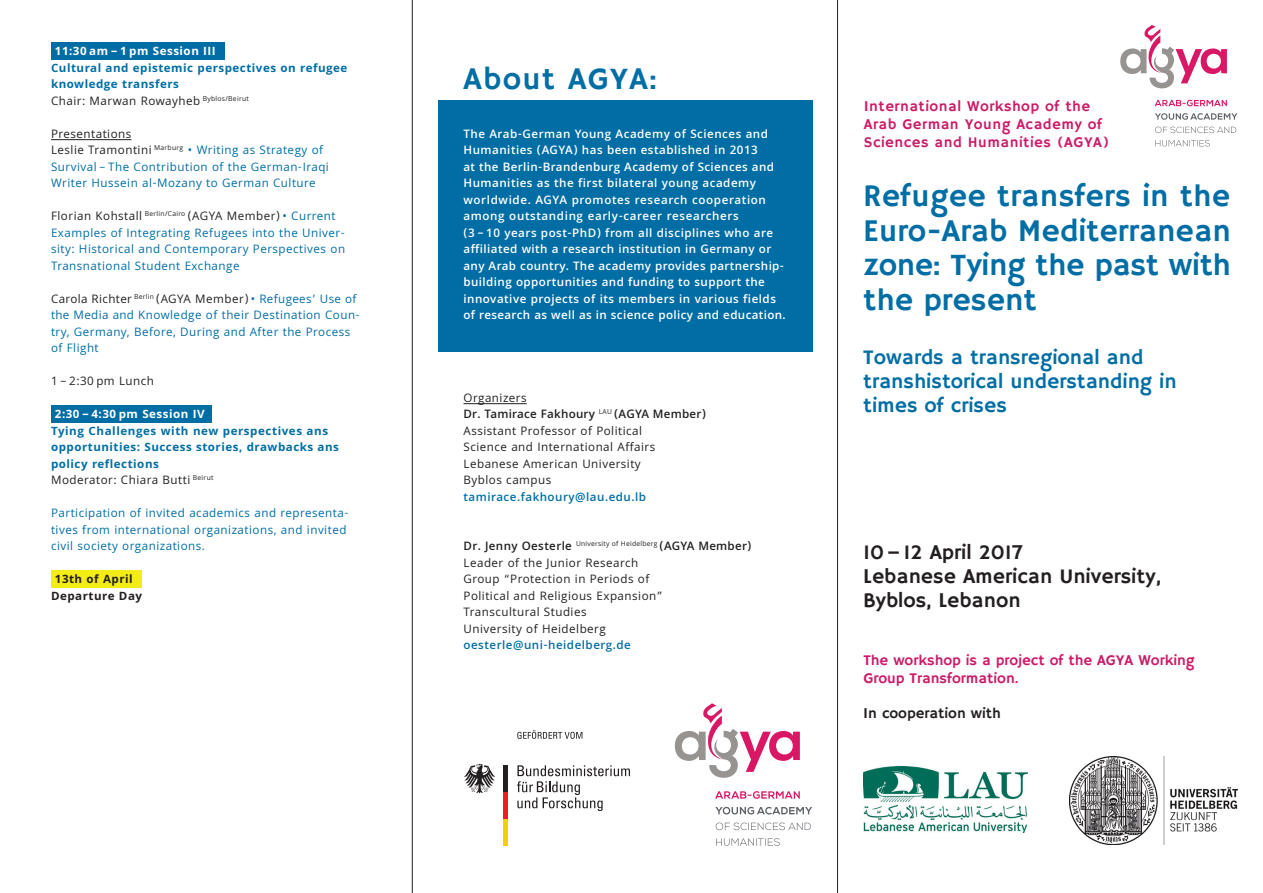
<style>
.page{position:relative;width:1263px;height:893px;background:#fff}
.page>*{position:absolute;margin:0;border:0;box-sizing:border-box;transform-origin:0 0}
.Headlines{font:31.5px/34.5px "Hammersmith One";color:#006ea5;text-align:justify}
.Headlines-2{font:31.5px "Hammersmith One";letter-spacing:.04em;color:#006ea5}
.t1{font:21px "Hammersmith One";color:#006ea5}
.t2{font:21px "Hammersmith One";color:#231f20}
.t3{font:15px/18px "Hammersmith One";letter-spacing:.035em;color:#cb1b68}
.t4{font:15px/18px "Hammersmith One";color:#cb1b68}
.t5{font:15px "Hammersmith One";color:#231f20}
.fliess{font:12.45px/16.5px "Khula";letter-spacing:.04em;color:#006ea5}
.fliess-2{font:600 12.45px/16.5px "Khula";letter-spacing:.04em;color:#fff}
.fliess-3{font:12.45px "Khula";letter-spacing:.04em;color:#231f20}
.Headlines-3{font:700 12.45px/16.5px "Khula";letter-spacing:.04em;color:#006ea5}
.fliess-4{font:600 12.45px "Khula";letter-spacing:.02em;color:#231f20}
.fliess-5{font:600 12.45px "Khula";letter-spacing:.04em;color:#006ea5}
.Headlines-4{font:700 12.45px "Khula";letter-spacing:.04em;color:#fff}
.fliess-6{font:700 12.45px "Khula";letter-spacing:.04em;color:#231f20}
.s1{color:#231f20}
</style>
<div class="page">
<div style="left:51px;top:571px;width:90px;height:17px;background:#f4ec17"></div>
<div style="left:51px;top:43px;width:173px;height:17px;background:#006ea5"></div>
<div style="left:51px;top:406px;width:160px;height:17px;background:#006ea5"></div>
<div style="left:438px;top:100px;width:374px;height:252px;background:#006ea5"></div>
<hr style="left:51px;top:139px;width:80px;height:1px;background:#231f20">
<hr style="left:463px;top:403px;width:64px;height:1px;background:#231f20">
<img style="left:1069px;top:756px;width:168px;height:89px">
<svg style="left:1155px;top:140px;width:55px;height:6px"></svg>
<svg style="left:1155px;top:127px;width:81px;height:6px"></svg>
<svg style="left:1155px;top:113px;width:82px;height:7px"></svg>
<svg style="left:1155px;top:100px;width:72px;height:6px"></svg>
<svg style="left:1120px;top:25px;width:107px;height:63px"></svg>
<svg style="left:716px;top:838px;width:64px;height:8px"></svg>
<svg style="left:716px;top:823px;width:95px;height:7px"></svg>
<svg style="left:715px;top:807px;width:97px;height:7px"></svg>
<svg style="left:715px;top:791px;width:85px;height:8px"></svg>
<svg style="left:675px;top:703px;width:125px;height:75px"></svg>
<img style="left:863px;top:766px;width:164px;height:66px">
<hr style="left:412px;top:0;width:1px;height:893px;background:#231f20">
<hr style="left:837px;top:0;width:1px;height:893px;background:#231f20">
<svg style="left:517px;top:765px;width:113px;height:46px"></svg>
<div style="left:503px;top:819px;width:5px;height:27px;background:#f4cf02"></div>
<div style="left:503px;top:792px;width:5px;height:27px;background:#ee1d23"></div>
<div style="left:503px;top:765px;width:5px;height:27px;background:#231f20"></div>
<svg style="left:464px;top:764px;width:31px;height:29px"></svg>
<svg style="left:517px;top:730px;width:65px;height:9px"></svg>
<p class="Headlines-4" style="left:55px;top:44px;width:162px">11:30 am – 1 pm Session III</p>
<p class="Headlines-3" style="left:51px;top:59px;width:298px">Cultural and epistemic perspectives on refugee knowledge transfers</p>
<p class="fliess-3" style="left:51px;top:93px;width:199px">Chair: Marwan Rowayheb <sup>Byblos/Beirut</sup></p>
<p class="fliess-3" style="left:51px;top:126px;width:82px">Presentations</p>
<p class="fliess" style="left:51px;top:142px;width:274px"><span class="s1">Leslie Tramontini</span> <sup>Marburg</sup> • Writing as Strategy of</p>
<p class="fliess" style="left:51px;top:158px;width:279px">Survival – The Contribution of the German-Iraqi<br>Writer Hussein al-Mozany to German Culture</p>
<p class="fliess" style="left:51px;top:208px;width:296px"><span class="s1">Florian Kohstall</span> <sup>Berlin/Cairo</sup> <span class="s1">(AGYA Member)</span> • Current Examples of Integrating Refugees into the Univer&shy;sity: Historical and Contemporary Perspectives on Transnational Student Exchange</p>
<p class="fliess" style="left:51px;top:290px;width:310px"><span class="s1">Carola Richter</span> <sup>Berlin</sup> <span class="s1">(AGYA Member)</span> • Refugees’ Use of the Media and Knowledge of their Destination Coun&shy;try, Germany, Before, During and After the Process of Flight</p>
<p class="fliess-3" style="left:51px;top:374px;width:104px">1 – 2:30 pm Lunch</p>
<p class="Headlines-4" style="left:55px;top:407px;width:151px">2:30 – 4:30 pm Session IV</p>
<p class="Headlines-3" style="left:51px;top:422px;width:289px">Tying Challenges with new perspectives ans opportunities: Success stories, drawbacks ans policy reflections</p>
<p class="fliess-3" style="left:51px;top:473px;width:164px">Moderator: Chiara Butti <sup>Beirut</sup></p>
<p class="fliess" style="left:51px;top:505px;width:299px">Participation of invited academics and representa&shy;tives from international organizations, and invited civil society organizations.</p>
<p class="fliess-6" style="left:55px;top:572px;width:79px">13th of April</p>
<p class="fliess-6" style="left:51px;top:588px;width:93px">Departure Day</p>
<p class="Headlines-2" style="left:463px;top:60px;width:195px">About AGYA:</p>
<p class="fliess-2" style="left:463px;top:125px;width:306px">The Arab-German Young Academy of Sciences and<br>Humanities (AGYA) has been established in 2013</p>
<p class="fliess-2" style="left:463px;top:158px;width:312px">at the Berlin-Brandenburg Academy of Sciences and Humanities as the first bilateral young academy worldwide. AGYA promotes research cooperation among outstanding early-career researchers</p>
<p class="fliess-2" style="left:463px;top:224px;width:322px">(3 – 10 years post-PhD) from all disciplines who are affiliated with a research institution in Germany or any Arab country. The academy provides partnership-</p>
<p class="fliess-2" style="left:463px;top:274px;width:303px">building opportunities and funding to support the</p>
<p class="fliess-2" style="left:463px;top:290px;width:324px">innovative projects of its members in various fields of research as well as in science policy and education.</p>
<p class="fliess-3" style="left:463px;top:390px;width:65px">Organizers</p>
<p class="fliess-4" style="left:463px;top:407px;width:244px">Dr. Tamirace Fakhoury <sup>LAU</sup> (AGYA Member)</p>
<p class="fliess-3" style="left:463px;top:423px;width:180px">Assistant Professor of Political</p>
<p class="fliess-3" style="left:463px;top:440px;width:193px">Science and International Affairs</p>
<p class="fliess-3" style="left:463px;top:456px;width:179px">Lebanese American University</p>
<p class="fliess-3" style="left:463px;top:473px;width:89px">Byblos campus</p>
<p class="fliess-5" style="left:463px;top:489px;width:184px">tamirace.fakhoury@lau.edu.lb</p>
<p class="fliess-4" style="left:463px;top:539px;width:289px">Dr. Jenny Oesterle <sup>University</sup> <sup>of</sup> <sup>Heidelberg</sup> (AGYA Member)</p>
<p class="fliess-3" style="left:463px;top:555px;width:176px">Leader of the Junior Research</p>
<p class="fliess-3" style="left:463px;top:572px;width:187px">Group “Protection in Periods of</p>
<p class="fliess-3" style="left:463px;top:588px;width:200px">Political and Religious Expansion”</p>
<p class="fliess-3" style="left:463px;top:605px;width:125px">Transcultural Studies</p>
<p class="fliess-3" style="left:463px;top:621px;width:144px">University of Heidelberg</p>
<p class="fliess-5" style="left:463px;top:638px;width:169px">oesterle@uni-heidelberg.de</p>
<p class="t3" style="left:864px;top:98px;width:247px">International Workshop of the<br>Arab German Young Academy of<br>Sciences and Humanities (AGYA)</p>
<p class="Headlines" style="left:863px;top:181px;width:369px">Refugee transfers in the Euro-Arab Mediterranean zone: Tying the past with the present</p>
<p class="t1" style="left:863px;top:345px;width:282px">Towards a transregional and</p>
<p class="t1" style="left:863px;top:369px;width:315px">transhistorical understanding in</p>
<p class="t1" style="left:863px;top:393px;width:145px">times of crises</p>
<p class="t2" style="left:863px;top:540px;width:161px">10–12 April 2017</p>
<p class="t2" style="left:863px;top:564px;width:299px">Lebanese American University,</p>
<p class="t2" style="left:863px;top:588px;width:159px">Byblos, Lebanon</p>
<p class="t4" style="left:863px;top:652px;width:333px">The workshop is a project of the AGYA Working<br>Group Transformation.</p>
<p class="t5" style="left:863px;top:705px;width:139px">In cooperation with</p>
</div>
